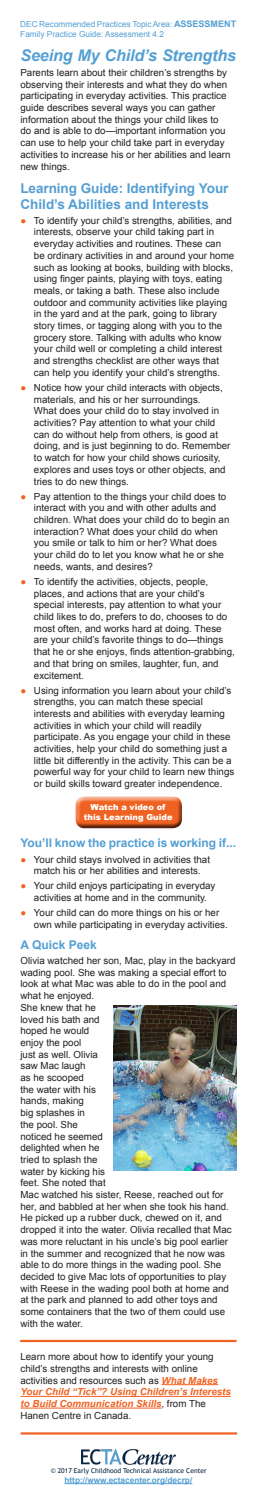
<style>
.page{position:relative;width:257px;height:1512px;background:#fff}
.page>*{position:absolute;margin:0;border:0;box-sizing:border-box;transform-origin:0 0}
.t1{font:italic 700 16.12px "Arial";letter-spacing:-.01em;color:#549fd3}
.t2{font:700 13.5px/16.2px "Arial";color:#549fd3}
.t3{font:700 12px "Arial";color:#549fd3}
.t4{font:9.75px/11.7px "Arial";color:#231f20}
.t5{font:8.25px "Arial";color:#549fd3}
.t6{font:700 8.25px "Arial";color:#549fd3}
.t7{font:900 8.25px "Arial";color:#fff}
.t8{font:6.75px "Trebuchet MS";color:#082442}
.s1{font-weight:700;font-size:9px}
.s2{color:#f06222}
.s3{font-weight:700;font-style:italic;color:#f06222}
</style>
<div class="page">
<div style="left:75px;top:796px;width:108px;height:27px;background:#fff;opacity:.75"></div>
<div style="left:75px;top:798px;width:108px;height:32px;background:#231f20;opacity:.75"></div>
<hr style="left:161px;top:1384px;width:57px;height:1px;background:#f06222">
<hr style="left:20px;top:1396px;width:210px;height:1px;background:#f06222">
<hr style="left:20px;top:1408px;width:141px;height:1px;background:#f06222">
<hr style="left:64px;top:1483px;width:128px;height:1px;background:#549fd3">
<hr style="left:20px;top:1340px;width:216px;height:2px;background:#f06222">
<hr style="left:21px;top:1432px;width:216px;height:3px;background:#f06222">
<img style="left:113px;top:1005px;width:123px;height:165px">
<img style="left:81px;top:1449px;width:94px;height:16px">
<p class="t5" style="left:20px;top:19px;width:217px">DEC Recommended Practices Topic Area: <span class="s1">ASSESSMENT</span></p>
<p class="t5" style="left:20px;top:28px;width:145px">Family Practice Guide: Assessment 4.2</p>
<p class="t1" style="left:20px;top:44px;width:217px">Seeing My Child’s Strengths</p>
<p class="t4" style="left:20px;top:67px;width:211px">Parents learn about their children’s strengths by observing their interests and what they do when participating in everyday activities. This practice guide describes several ways you can gather information about the things your child likes to do and is able to do—important information you can use to help your child take part in everyday activities to increase his or her abilities and learn new things.</p>
<p class="t2" style="left:20px;top:180px;width:209px">Learning Guide: Identifying Your<br>Child’s Abilities and Interests</p>
<p class="t4" style="left:34px;top:215px;width:201px;text-indent:-14px"><span class="s2">●</span> To identify your child’s strengths, abilities, and interests, observe your child taking part in everyday activities and routines. These can be ordinary activities in and around your home such as looking at books, building with blocks, using finger paints, playing with toys, eating meals, or taking a bath. These also include outdoor and community activities like playing in the yard and at the park, going to library story times, or tagging along with you to the grocery store. Talking with adults who know your child well or completing a child interest and strengths checklist are other ways that can help you identify your child’s strengths.</p>
<p class="t4" style="left:34px;top:382px;width:198px;text-indent:-14px"><span class="s2">●</span> Notice how your child interacts with objects, materials, and his or her surroundings.<br>What does your child do to stay involved in activities? Pay attention to what your child can do without help from others, is good at doing, and is just beginning to do. Remember to watch for how your child shows curiosity, explores and uses toys or other objects, and tries to do new things.</p>
<p class="t4" style="left:34px;top:490px;width:197px;text-indent:-14px"><span class="s2">●</span> Pay attention to the things your child does to interact with you and with other adults and children. What does your child do to begin an interaction? What does your child do when you smile or talk to him or her? What does your child do to let you know what he or she needs, wants, and desires?</p>
<p class="t4" style="left:34px;top:576px;width:202px;text-indent:-14px"><span class="s2">●</span> To identify the activities, objects, people, places, and actions that are your child’s special interests, pay attention to what your child likes to do, prefers to do, chooses to do most often, and works hard at doing. These are your child’s favorite things to do—things that he or she enjoys, finds attention-grabbing, and that bring on smiles, laughter, fun, and excitement.</p>
<p class="t4" style="left:34px;top:684px;width:201px;text-indent:-14px"><span class="s2">●</span> Using information you learn about your child’s strengths, you can match these special interests and abilities with everyday learning activities in which your child will readily participate. As you engage your child in these activities, help your child do something just a little bit differently in the activity. This can be a powerful way for your child to learn new things or build skills toward greater independence.</p>
<p class="t7" style="left:90px;top:801px;width:76px">Watch a video of</p>
<p class="t7" style="left:84px;top:811px;width:90px">this Learning Guide</p>
<p class="t3" style="left:20px;top:835px;width:217px">You’ll know the practice is working if...</p>
<p class="t4" style="left:20px;top:853px;width:191px;text-align:center"><span class="s2">●</span> Your child stays involved in activities that match his or her abilities and interests.</p>
<p class="t4" style="left:20px;top:880px;width:196px;text-align:center"><span class="s2">●</span> Your child enjoys participating in everyday activities at home and in the community.</p>
<p class="t4" style="left:34px;top:907px;width:195px;text-indent:-14px"><span class="s2">●</span> Your child can do more things on his or her own while participating in everyday activities.</p>
<p class="t3" style="left:20px;top:937px;width:78px">A Quick Peek</p>
<p class="t4" style="left:20px;top:955px;width:216px">Olivia watched her son, Mac, play in the backyard wading pool. She was making a special effort to look at what Mac was able to do in the pool and what he enjoyed.<br>She knew that he<br>loved his bath and<br>hoped he would<br>enjoy the pool<br>just as well. Olivia<br>saw Mac laugh<br>as he scooped<br>the water with his<br>hands, making<br>big splashes in<br>the pool. She<br>noticed he seemed<br>delighted when he<br>tried to splash the<br>water by kicking his<br>feet. She noted that<br>Mac watched his sister, Reese, reached out for her, and babbled at her when she took his hand.<br>He picked up a rubber duck, chewed on it, and dropped it into the water. Olivia recalled that Mac was more reluctant in his uncle’s big pool earlier in the summer and recognized that he now was able to do more things in the wading pool. She decided to give Mac lots of opportunities to play with Reese in the wading pool both at home and at the park and planned to add other toys and some containers that the two of them could use with the water.</p>
<p class="t4" style="left:20px;top:1351px;width:212px">Learn more about how to identify your young child’s strengths and interests with online activities and resources such as <span class="s3">What Makes Your Child “Tick”? Using Children’s Interests to Build Communication Skills</span>, from The Hanen Centre in Canada.</p>
<p class="t8" style="left:51px;top:1466px;width:157px">© 2017 Early Childhood Technical Assistance Center</p>
<p class="t6" style="left:64px;top:1474px;width:129px">http://www.ectacenter.org/decrp/</p>
</div>
